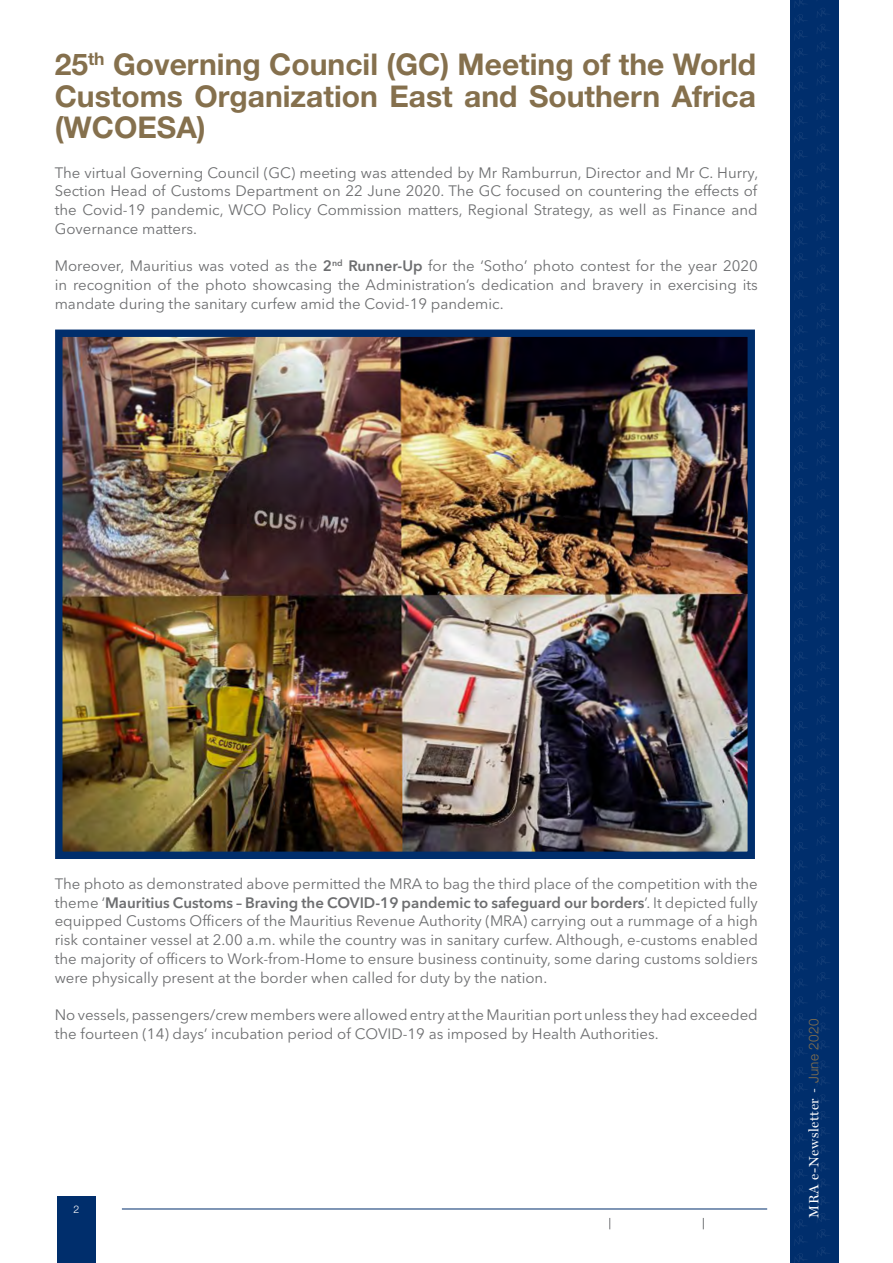
<style>
.page{position:relative;width:893px;height:1263px;background:#fff}
.page>*{position:absolute;margin:0;border:0;box-sizing:border-box;transform-origin:0 0}
.t1{font:700 30px/31.5px "Helvetica Neue LT Std";color:#85704d;text-align:justify}
.t2{font:15px/18.8px "Avenir Next LT Pro";color:#6d6e70;text-align:justify}
.t3{font:13.5px "Miller Display";letter-spacing:.05em;color:#fff}
.t4{font:300 10.5px "Helvetica Neue LT Std";color:#fff}
.s1{font-weight:600}
.s2{font-family:"Helvetica Neue LT Std";font-weight:300}
.s3{font-family:"Helvetica Neue LT Std";font-weight:300;color:#85704d}
</style>
<div class="page">
<div style="left:57px;top:1196px;width:38px;height:67px;background:#002e6c"></div>
<hr style="left:122px;top:1208px;width:645px;height:1px;background:#002e6c">
<div style="left:791px;top:0;width:48px;height:1263px;background:#002e6c"></div>
<svg style="left:794px;top:0;width:10px;height:8px"></svg>
<svg style="left:794px;top:14px;width:12px;height:26px"></svg>
<svg style="left:794px;top:48px;width:12px;height:10px"></svg>
<svg style="left:794px;top:66px;width:10px;height:26px"></svg>
<svg style="left:794px;top:100px;width:10px;height:10px"></svg>
<svg style="left:794px;top:116px;width:12px;height:26px"></svg>
<svg style="left:794px;top:150px;width:12px;height:10px"></svg>
<svg style="left:794px;top:169px;width:12px;height:10px"></svg>
<svg style="left:794px;top:187px;width:10px;height:10px"></svg>
<svg style="left:794px;top:203px;width:13px;height:10px"></svg>
<svg style="left:794px;top:221px;width:10px;height:10px"></svg>
<svg style="left:794px;top:237px;width:12px;height:26px"></svg>
<svg style="left:794px;top:271px;width:12px;height:10px"></svg>
<svg style="left:794px;top:290px;width:13px;height:10px"></svg>
<svg style="left:817px;top:8px;width:9px;height:25px"></svg>
<svg style="left:817px;top:42px;width:9px;height:8px"></svg>
<svg style="left:817px;top:59px;width:11px;height:25px"></svg>
<svg style="left:817px;top:93px;width:12px;height:42px"></svg>
<svg style="left:817px;top:144px;width:9px;height:8px"></svg>
<svg style="left:817px;top:163px;width:9px;height:8px"></svg>
<svg style="left:817px;top:180px;width:11px;height:25px"></svg>
<svg style="left:817px;top:214px;width:12px;height:26px"></svg>
<svg style="left:817px;top:247px;width:12px;height:9px"></svg>
<svg style="left:817px;top:265px;width:9px;height:8px"></svg>
<svg style="left:817px;top:284px;width:10px;height:8px"></svg>
<svg style="left:794px;top:310px;width:11px;height:26px"></svg>
<svg style="left:794px;top:343px;width:12px;height:10px"></svg>
<svg style="left:794px;top:360px;width:13px;height:10px"></svg>
<svg style="left:794px;top:376px;width:13px;height:10px"></svg>
<svg style="left:794px;top:394px;width:10px;height:10px"></svg>
<svg style="left:794px;top:412px;width:11px;height:26px"></svg>
<svg style="left:794px;top:445px;width:12px;height:10px"></svg>
<svg style="left:794px;top:462px;width:13px;height:10px"></svg>
<svg style="left:794px;top:478px;width:13px;height:10px"></svg>
<svg style="left:794px;top:496px;width:10px;height:10px"></svg>
<svg style="left:794px;top:516px;width:10px;height:10px"></svg>
<svg style="left:794px;top:532px;width:13px;height:10px"></svg>
<svg style="left:794px;top:550px;width:10px;height:10px"></svg>
<svg style="left:794px;top:566px;width:12px;height:26px"></svg>
<svg style="left:794px;top:600px;width:12px;height:10px"></svg>
<svg style="left:794px;top:618px;width:13px;height:10px"></svg>
<svg style="left:794px;top:634px;width:13px;height:10px"></svg>
<svg style="left:794px;top:652px;width:10px;height:10px"></svg>
<svg style="left:794px;top:668px;width:12px;height:26px"></svg>
<svg style="left:794px;top:702px;width:12px;height:10px"></svg>
<svg style="left:794px;top:721px;width:12px;height:10px"></svg>
<svg style="left:794px;top:739px;width:13px;height:10px"></svg>
<svg style="left:794px;top:755px;width:13px;height:10px"></svg>
<svg style="left:794px;top:773px;width:10px;height:10px"></svg>
<svg style="left:794px;top:790px;width:11px;height:26px"></svg>
<svg style="left:794px;top:823px;width:12px;height:10px"></svg>
<svg style="left:794px;top:842px;width:12px;height:10px"></svg>
<svg style="left:817px;top:303px;width:12px;height:9px"></svg>
<svg style="left:817px;top:319px;width:12px;height:9px"></svg>
<svg style="left:817px;top:337px;width:9px;height:9px"></svg>
<svg style="left:817px;top:354px;width:10px;height:24px"></svg>
<svg style="left:817px;top:387px;width:11px;height:9px"></svg>
<svg style="left:817px;top:405px;width:12px;height:9px"></svg>
<svg style="left:817px;top:421px;width:12px;height:9px"></svg>
<svg style="left:817px;top:439px;width:9px;height:9px"></svg>
<svg style="left:817px;top:456px;width:10px;height:24px"></svg>
<svg style="left:817px;top:489px;width:11px;height:9px"></svg>
<svg style="left:817px;top:509px;width:11px;height:25px"></svg>
<svg style="left:817px;top:543px;width:12px;height:26px"></svg>
<svg style="left:817px;top:576px;width:12px;height:9px"></svg>
<svg style="left:817px;top:594px;width:9px;height:8px"></svg>
<svg style="left:817px;top:612px;width:11px;height:24px"></svg>
<svg style="left:817px;top:645px;width:12px;height:26px"></svg>
<svg style="left:817px;top:678px;width:12px;height:9px"></svg>
<svg style="left:817px;top:696px;width:9px;height:8px"></svg>
<svg style="left:817px;top:715px;width:9px;height:9px"></svg>
<svg style="left:817px;top:733px;width:10px;height:24px"></svg>
<svg style="left:817px;top:766px;width:11px;height:9px"></svg>
<svg style="left:817px;top:783px;width:12px;height:9px"></svg>
<svg style="left:817px;top:799px;width:12px;height:9px"></svg>
<svg style="left:817px;top:817px;width:9px;height:9px"></svg>
<svg style="left:817px;top:836px;width:9px;height:8px"></svg>
<svg style="left:794px;top:861px;width:10px;height:26px"></svg>
<svg style="left:794px;top:894px;width:11px;height:10px"></svg>
<svg style="left:794px;top:911px;width:13px;height:10px"></svg>
<svg style="left:794px;top:927px;width:12px;height:10px"></svg>
<svg style="left:794px;top:945px;width:10px;height:10px"></svg>
<svg style="left:794px;top:963px;width:10px;height:26px"></svg>
<svg style="left:794px;top:997px;width:11px;height:9px"></svg>
<svg style="left:794px;top:1013px;width:12px;height:10px"></svg>
<svg style="left:794px;top:1029px;width:12px;height:10px"></svg>
<svg style="left:794px;top:1047px;width:13px;height:10px"></svg>
<svg style="left:794px;top:1067px;width:13px;height:10px"></svg>
<svg style="left:794px;top:1083px;width:13px;height:10px"></svg>
<svg style="left:794px;top:1101px;width:10px;height:10px"></svg>
<svg style="left:794px;top:1117px;width:11px;height:26px"></svg>
<svg style="left:794px;top:1151px;width:12px;height:10px"></svg>
<svg style="left:794px;top:1169px;width:13px;height:10px"></svg>
<svg style="left:794px;top:1185px;width:12px;height:10px"></svg>
<svg style="left:794px;top:1203px;width:10px;height:10px"></svg>
<svg style="left:794px;top:1220px;width:11px;height:26px"></svg>
<svg style="left:794px;top:1253px;width:12px;height:10px"></svg>
<svg style="left:817px;top:854px;width:12px;height:9px"></svg>
<svg style="left:817px;top:870px;width:12px;height:9px"></svg>
<svg style="left:817px;top:888px;width:12px;height:9px"></svg>
<svg style="left:817px;top:905px;width:10px;height:24px"></svg>
<svg style="left:817px;top:939px;width:11px;height:8px"></svg>
<svg style="left:817px;top:956px;width:12px;height:9px"></svg>
<svg style="left:817px;top:972px;width:12px;height:9px"></svg>
<svg style="left:817px;top:990px;width:12px;height:9px"></svg>
<svg style="left:817px;top:1007px;width:9px;height:24px"></svg>
<svg style="left:817px;top:1041px;width:10px;height:8px"></svg>
<svg style="left:817px;top:1061px;width:10px;height:24px"></svg>
<svg style="left:817px;top:1094px;width:12px;height:26px"></svg>
<svg style="left:817px;top:1127px;width:12px;height:9px"></svg>
<svg style="left:817px;top:1145px;width:9px;height:9px"></svg>
<svg style="left:817px;top:1163px;width:10px;height:24px"></svg>
<svg style="left:817px;top:1196px;width:12px;height:26px"></svg>
<svg style="left:817px;top:1229px;width:12px;height:9px"></svg>
<svg style="left:817px;top:1247px;width:9px;height:9px"></svg>
<img style="left:63px;top:338px;width:684px;height:513px">
<div style="left:55px;top:330px;width:700px;height:529px;border:7px solid #002e6c"></div>
<h1 class="t1" style="left:55px;top:48px;width:703px">25<sup>th</sup> Governing Council (GC) Meeting of the World Customs Organization East and Southern Africa (WCOESA)</h1>
<p class="t2" style="left:55px;top:163px;width:705px">The virtual Governing Council (GC) meeting was attended by Mr Ramburrun, Director and Mr C. Hurry, Section Head of Customs Department on 22 June 2020. The GC focused on countering the effects of the Covid-19 pandemic, WCO Policy Commission matters, Regional Strategy, as well as Finance and Governance matters.</p>
<p class="t2" style="left:55px;top:257px;width:705px">Moreover, Mauritius was voted as the <span class="s1">2</span><sup>nd</sup> <span class="s1">Runner-Up</span> for the ‘Sotho’ photo contest for the year 2020 in recognition of the photo showcasing the Administration’s dedication and bravery in exercising its mandate during the sanitary curfew amid the Covid-19 pandemic.</p>
<p class="t2" style="left:55px;top:874px;width:705px">The photo as demonstrated above permitted the MRA to bag the third place of the competition with the theme ‘<span class="s1">Mauritius Customs – Braving the COVID-19 pandemic to safeguard our borders</span>’. It depicted fully equipped Customs Officers of the Mauritius Revenue Authority (MRA) carrying out a rummage of a high risk container vessel at 2.00 a.m. while the country was in sanitary curfew. Although, e-customs enabled the majority of officers to Work-from-Home to ensure business continuity, some daring customs soldiers were physically present at the border when called for duty by the nation.</p>
<p class="t2" style="left:55px;top:1005px;width:705px">No vessels, passengers/crew members were allowed entry at the Mauritian port unless they had exceeded the fourteen (14) days’ incubation period of COVID-19 as imposed by Health Authorities.</p>
<p class="t4" style="left:73px;top:1203px;width:7px">2</p>
<p class="t3" style="left:806px;top:1218px;width:201px;rotate:-90deg">MRA e-Newsletter <span class="s2">-</span> <span class="s3">June 2020</span></p>
</div>
